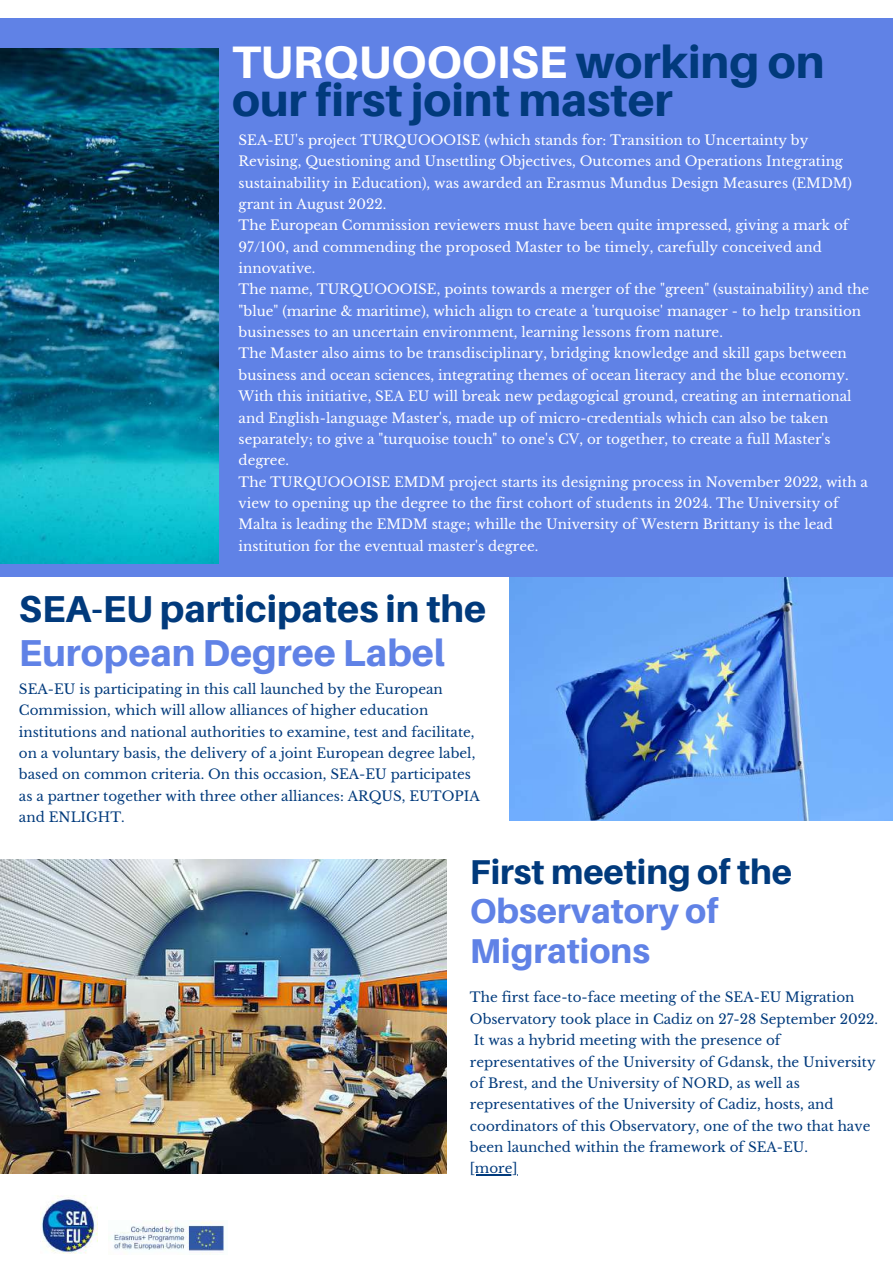
<style>
.page{position:relative;width:893px;height:1264px;background:#fff}
.page>*{position:absolute;margin:0;border:0;box-sizing:border-box;transform-origin:0 0}
.t1{font:800 45.6px/38.2px "Aileron";color:#013a7c}
.t2{font:800 37.5px "Aileron";color:#013a7c}
.t3{font:800 37.5px "Aileron";color:#6082e6}
.t4{font:800 34.5px/39.3px "Aileron";color:#6082e6}
.t5{font:800 34.5px "Aileron";color:#013a7c}
.t6{font:13.5px/21.3px "Libre Baskerville";color:#fff}
.t7{font:13.5px/21.3px "Libre Baskerville";color:#013a7c}
.s1{color:#fff}
</style>
<div class="page">
<img style="left:1px;top:859px;width:445px;height:314px">
<div style="left:0;top:19px;width:892px;height:557px;background:#6082e6"></div>
<img style="left:509px;top:577px;width:383px;height:243px">
<img style="left:41px;top:1195px;width:57px;height:58px">
<img style="left:113px;top:1220px;width:111px;height:34px">
<img style="left:0;top:48px;width:218px;height:515px">
<hr style="left:470px;top:1174px;width:47px;height:1px;background:#013a7c">
<h1 class="t1" style="left:232px;top:42px;width:594px"><span class="s1">TURQUOOOISE</span> working on our first joint master</h1>
<p class="t6" style="left:238px;top:129px;width:632px">SEA-EU's project TURQUOOOISE (which stands for: Transition to Uncertainty by Revising, Questioning and Unsettling Objectives, Outcomes and Operations Integrating sustainability in Education), was awarded an Erasmus Mundus Design Measures (EMDM) grant in August 2022.<br>The European Commission reviewers must have been quite impressed, giving a mark of 97/100, and commending the proposed Master to be timely, carefully conceived and innovative.<br>The name, TURQUOOOISE, points towards a merger of the "green" (sustainability) and the "blue" (marine &amp; maritime), which align to create a 'turquoise' manager - to help transition businesses to an uncertain environment, learning lessons from nature.<br>The Master also aims to be transdisciplinary, bridging knowledge and skill gaps between business and ocean sciences, integrating themes of ocean literacy and the blue economy.<br>With this initiative, SEA EU will break new pedagogical ground, creating an international and English-language Master's, made up of micro-credentials which can also be taken separately; to give a "turquoise touch" to one's CV, or together, to create a full Master's degree.<br>The TURQUOOOISE EMDM project starts its designing process in November 2022, with a view to opening up the degree to the first cohort of students in 2024. The University of Malta is leading the EMDM stage; whille the University of Western Brittany is the lead institution for the eventual master's degree.</p>
<h2 class="t2" style="left:19px;top:586px;width:469px">SEA-EU participates in the</h2>
<h2 class="t3" style="left:19px;top:629px;width:427px">European Degree Label</h2>
<p class="t7" style="left:19px;top:678px;width:462px">SEA-EU is participating in this call launched by the European Commission, which will allow alliances of higher education institutions and national authorities to examine, test and facilitate, on a voluntary basis, the delivery of a joint European degree label, based on common criteria. On this occasion, SEA-EU participates as a partner together with three other alliances: ARQUS, EUTOPIA and ENLIGHT.</p>
<h3 class="t5" style="left:470px;top:850px;width:324px">First meeting of the</h3>
<h3 class="t4" style="left:470px;top:890px;width:250px">Observatory of<br>Migrations</h3>
<p class="t7" style="left:470px;top:987px;width:409px">The first face-to-face meeting of the SEA-EU Migration Observatory took place in Cadiz on 27-28 September 2022.<br>It was a hybrid meeting with the presence of representatives of the University of Gdansk, the University of Brest, and the University of NORD, as well as representatives of the University of Cadiz, hosts, and coordinators of this Observatory, one of the two that have been launched within the framework of SEA-EU.<br>[more]</p>
</div>
